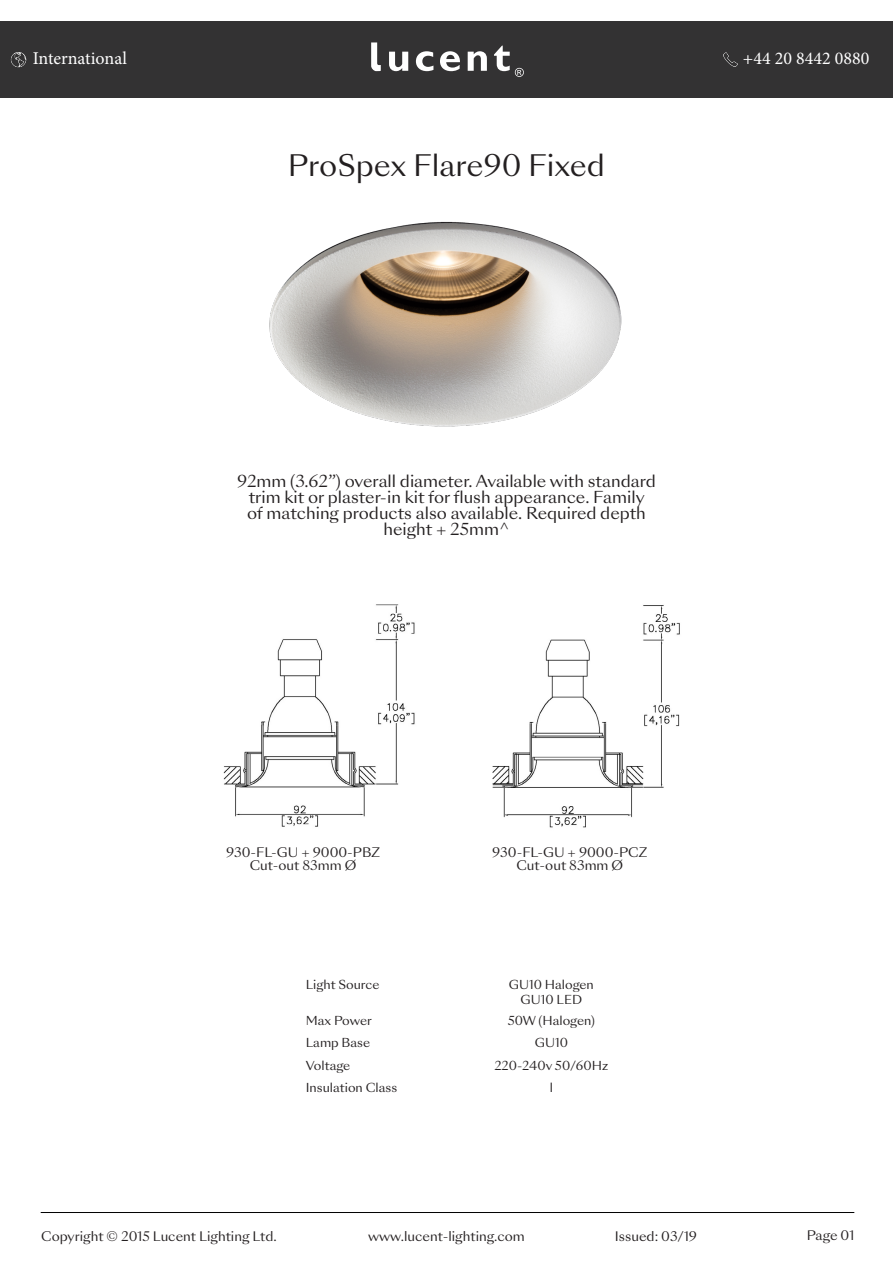
<style>
.page{position:relative;width:893px;height:1263px;background:#fff}
.page>*{position:absolute;margin:0;border:0;box-sizing:border-box;transform-origin:0 0}
.t1{font:28.65px "Sang Bleu Sunrise";color:#231f20}
.t2{font:18px "Minion Pro";color:#fff}
.bullet_points{font:15.9px/15.9px "Sang Bleu Sunrise";color:#231f20;text-align:center}
.bullet_point{font:12.75px "Sang Bleu Sunrise";color:#231f20}
.t3{font:12px "Sang Bleu Sunrise";color:#231f20}
</style>
<div class="page">
<div style="left:0;top:21px;width:893px;height:77px;background:#333233"></div>
<img style="left:269px;top:221px;width:353px;height:206px">
<img style="left:223px;top:604px;width:192px;height:223px">
<hr style="left:41px;top:1212px;width:813px;height:1px;background:#000">
<svg style="left:389px;top:52px;width:19px;height:19px"></svg>
<svg style="left:416px;top:51px;width:17px;height:20px"></svg>
<svg style="left:440px;top:51px;width:20px;height:20px"></svg>
<svg style="left:468px;top:51px;width:19px;height:20px"></svg>
<svg style="left:371px;top:42px;width:10px;height:29px"></svg>
<svg style="left:494px;top:46px;width:30px;height:31px"></svg>
<img style="left:492px;top:605px;width:188px;height:223px">
<img style="left:11px;top:52px;width:15px;height:15px">
<img style="left:723px;top:52px;width:15px;height:15px">
<p class="t2" style="left:33px;top:47px;width:96px">International</p>
<p class="t2" style="left:743px;top:47px;width:128px">+44 20 8442 0880</p>
<p class="t1" style="left:288px;top:146px;width:319px">ProSpex Flare90 Fixed</p>
<p class="bullet_points" style="left:237px;top:474px;width:420px">92mm (3.62”) overall diameter. Available with standard trim kit or plaster-in kit for flush appearance. Family<br>of matching products also available. Required depth height + 25mm^</p>
<p class="bullet_point" style="left:226px;top:843px;width:156px">930-FL-GU + 9000-PBZ</p>
<p class="bullet_point" style="left:250px;top:856px;width:108px">Cut-out 83mm Ø</p>
<p class="bullet_point" style="left:492px;top:843px;width:157px">930-FL-GU + 9000-PCZ</p>
<p class="bullet_point" style="left:516px;top:856px;width:108px">Cut-out 83mm Ø</p>
<p class="t3" style="left:306px;top:976px;width:75px">Light Source</p>
<p class="t3" style="left:509px;top:976px;width:87px">GU10 Halogen</p>
<p class="t3" style="left:521px;top:991px;width:63px">GU10 LED</p>
<p class="t3" style="left:306px;top:1012px;width:68px">Max Power</p>
<p class="t3" style="left:508px;top:1012px;width:89px">50W (Halogen)</p>
<p class="t3" style="left:306px;top:1035px;width:66px">Lamp Base</p>
<p class="t3" style="left:535px;top:1035px;width:35px">GU10</p>
<p class="t3" style="left:306px;top:1057px;width:46px">Voltage</p>
<p class="t3" style="left:494px;top:1057px;width:116px">220-240v 50/60Hz</p>
<p class="t3" style="left:306px;top:1079px;width:93px">Insulation Class</p>
<p class="t3" style="left:550px;top:1079px;width:5px">l</p>
<p class="bullet_point" style="left:41px;top:1227px;width:237px">Copyright © 2015 Lucent Lighting Ltd.</p>
<p class="bullet_point" style="left:615px;top:1227px;width:84px">Issued: 03/19</p>
<p class="bullet_point" style="left:807px;top:1227px;width:49px">Page 01</p>
<p class="bullet_point" style="left:368px;top:1227px;width:158px">www.lucent-lighting.com</p>
</div>
